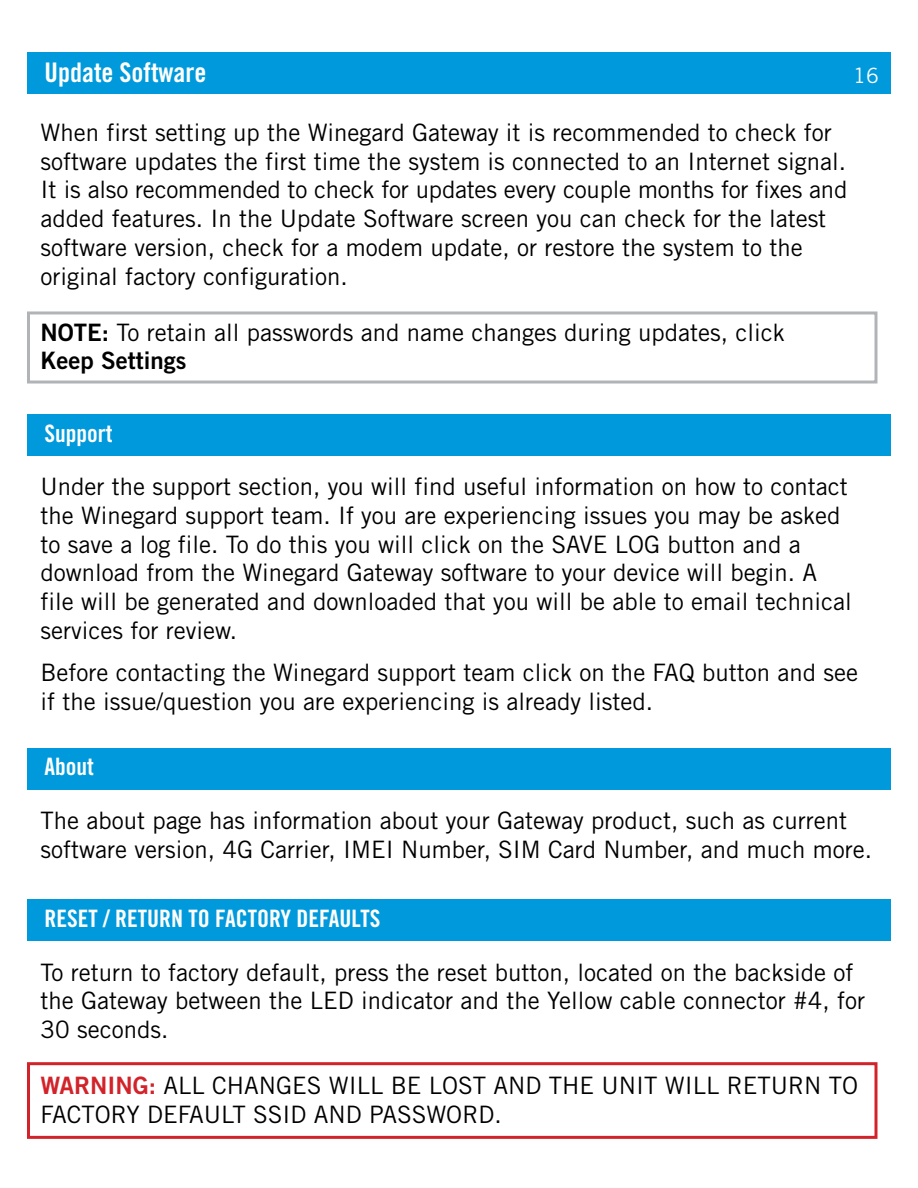
<style>
.page{position:relative;width:918px;height:1188px;background:#fff}
.page>*{position:absolute;margin:0;border:0;box-sizing:border-box;transform-origin:0 0}
.t1{font:27px "Trade Gothic Bold Cond Twenty";color:#fff}
.t2{font:24px/28.8px "Trade Gothic";color:#000}
.t3{font:24px "Trade Gothic Bold Cond Twenty";color:#fff}
.t4{font:24px "Trade Gothic Bold Two";color:#000}
.t5{font:21px "Trade Gothic";color:#fff}
.s1{font-family:"Trade Gothic Bold Two"}
.s2{font-family:"Trade Gothic Bold Two";color:#d2232a}
</style>
<div class="page">
<div style="left:27px;top:311px;width:851px;height:73px;border:3px solid #b1b4b6"></div>
<div style="left:27px;top:1062px;width:851px;height:77px;border:3px solid #d2232a"></div>
<div style="left:27px;top:52px;width:864px;height:41px;background:#009adc"></div>
<div style="left:27px;top:415px;width:864px;height:41px;background:#009adc"></div>
<div style="left:27px;top:748px;width:864px;height:41px;background:#009adc"></div>
<div style="left:27px;top:900px;width:864px;height:41px;background:#009adc"></div>
<p class="t1" style="left:45px;top:56px;width:163px">Update Software</p>
<p class="t5" style="left:853px;top:63px;width:27px">16</p>
<p class="t2" style="left:41px;top:118px;width:808px">When first setting up the Winegard Gateway it is recommended to check for software updates the first time the system is connected to an Internet signal.<br>It is also recommended to check for updates every couple months for fixes and added features. In the Update Software screen you can check for the latest software version, check for a modem update, or restore the system to the original factory configuration.</p>
<p class="t2" style="left:41px;top:317px;width:746px"><span class="s1">NOTE:</span> To retain all passwords and name changes during updates, click</p>
<p class="t4" style="left:41px;top:346px;width:147px">Keep Settings</p>
<p class="t3" style="left:45px;top:419px;width:69px">Support</p>
<p class="t2" style="left:41px;top:472px;width:813px">Under the support section, you will find useful information on how to contact the Winegard support team. If you are experiencing issues you may be asked to save a log file. To do this you will click on the SAVE LOG button and a download from the Winegard Gateway software to your device will begin. A file will be generated and downloaded that you will be able to email technical services for review.</p>
<p class="t2" style="left:41px;top:658px;width:819px">Before contacting the Winegard support team click on the FAQ button and see if the issue/question you are experiencing is already listed.</p>
<p class="t3" style="left:45px;top:752px;width:51px">About</p>
<p class="t2" style="left:41px;top:806px;width:833px">The about page has information about your Gateway product, such as current software version, 4G Carrier, IMEI Number, SIM Card Number, and much more.</p>
<p class="t3" style="left:45px;top:904px;width:337px">RESET / RETURN TO FACTORY DEFAULTS</p>
<p class="t2" style="left:41px;top:957px;width:826px">To return to factory default, press the reset button, located on the backside of the Gateway between the LED indicator and the Yellow cable connector #4, for<br>30 seconds.</p>
<p class="t2" style="left:41px;top:1071px;width:819px"><span class="s2">WARNING:</span> ALL CHANGES WILL BE LOST AND THE UNIT WILL RETURN TO<br>FACTORY DEFAULT SSID AND PASSWORD.</p>
</div>
